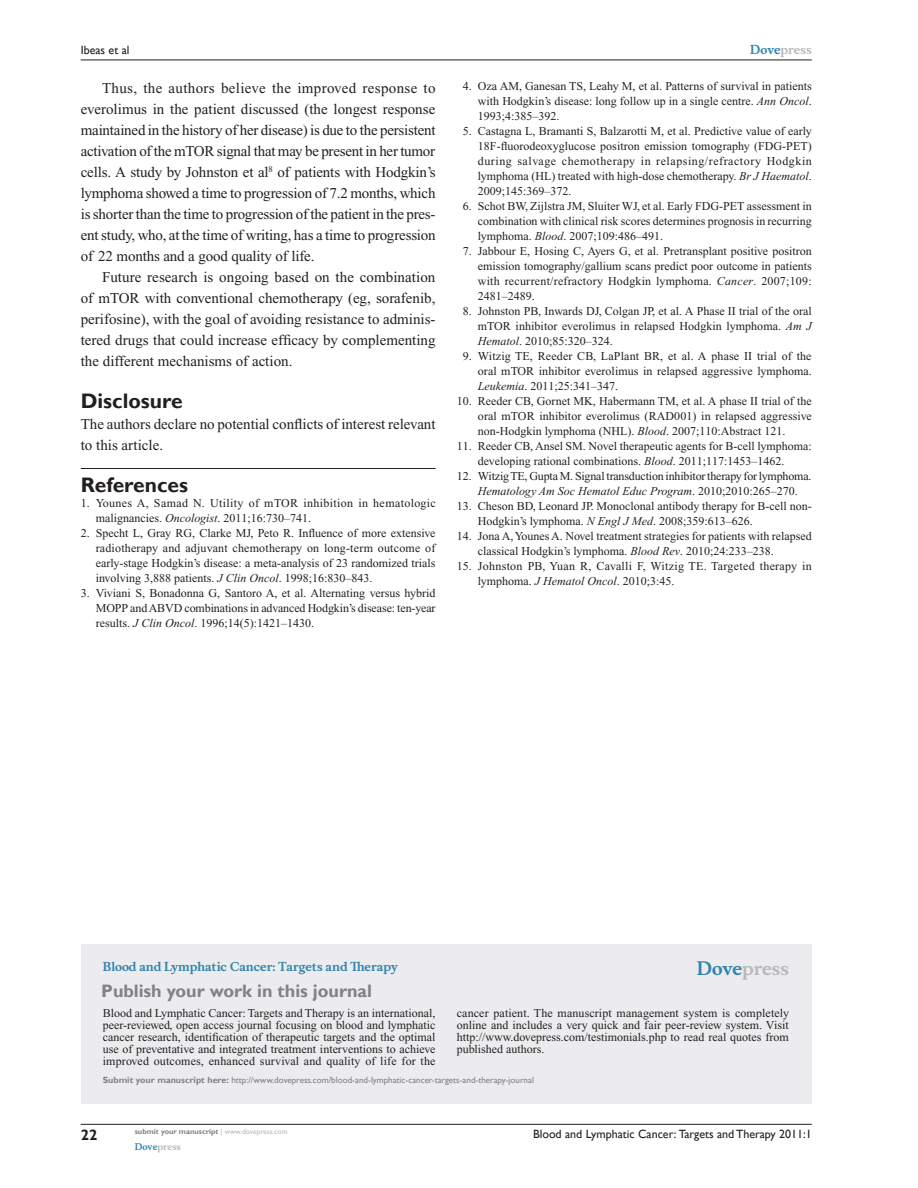
<style>
.page{position:relative;width:918px;height:1188px;background:#fff}
.page>*{position:absolute;margin:0;border:0;box-sizing:border-box;transform-origin:0 0}
.t1{font:700 21px "Gill Sans";color:#231f20}
.t2{font:700 18px "Gill Sans";color:#808285}
.t3{font:700 18px "Musee";color:#b8b9bc}
.t4{font:15px/21px "Times New Roman";color:#231f20;text-align:justify}
.t5{font:700 15px "Gill Sans";color:#231f20}
.t6{font:12px/15px "Times New Roman";color:#231f20;text-align:justify}
.t7{font:12px/15px "Times New Roman";letter-spacing:.03em;color:#231f20}
.t8{font:12px/15px "Times New Roman";letter-spacing:.025em;color:#231f20}
.t9{font:12px "Gill Sans";color:#231f20}
.t10{font:700 12px "Musee";color:#3485ae}
.t11{font:700 12px "Musee";color:#b8b9bc}
.t12{font:9px "Gill Sans";color:#808285}
.t13{font:700 9px "Musee";color:#b8b9bc}
.t14{font:700 7.5px "Gill Sans";color:#808285}
.s1{font-style:italic}
.s2{color:#3485ae}
.s3{font-weight:700}
.s4{font-weight:400;color:#b8b9bc}
</style>
<div class="page">
<div style="left:81px;top:944px;width:731px;height:159px;background:#ececee"></div>
<hr style="left:81px;top:468px;width:355px;height:1px;background:#231f20">
<hr style="left:81px;top:1124px;width:731px;height:1px;background:#231f20">
<hr style="left:81px;top:60px;width:731px;height:1px;background:#231f20">
<p class="t9" style="left:81px;top:43px;width:50px">Ibeas et al</p>
<p class="t4" style="left:81px;top:77px;width:357px;text-indent:21px">Thus, the authors believe the improved response to everolimus in the patient discussed (the longest response maintained in the history of her disease) is due to the persistent activation of the mTOR signal that may be present in her tumor cells. A study by Johnston et al<sup>8</sup> of patients with Hodgkin’s lymphoma showed a time to progression of 7.2 months, which is shorter than the time to progression of the patient in the pres&shy;ent study, who, at the time of writing, has a time to progression of 22 months and a good quality of life.</p>
<p class="t4" style="left:81px;top:266px;width:356px;text-indent:21px">Future research is ongoing based on the combination of mTOR with conventional chemotherapy (eg, sorafenib, perifosine), with the goal of avoiding resistance to adminis&shy;tered drugs that could increase efficacy by complementing the different mechanisms of action.</p>
<h1 class="t1" style="left:81px;top:388px;width:103px">Disclosure</h1>
<p class="t4" style="left:81px;top:413px;width:356px">The authors declare no potential conflicts of interest relevant to this article.</p>
<h1 class="t1" style="left:81px;top:472px;width:109px">References</h1>
<p class="t7" style="left:96px;top:495px;width:342px;text-indent:-15px">1. Younes A, Samad N. Utility of mTOR inhibition in hematologic malignancies. <span class="s1">Oncologist</span>. 2011;16:730–741.</p>
<p class="t6" style="left:96px;top:525px;width:341px;text-indent:-15px">2. Specht L, Gray RG, Clarke MJ, Peto R. Influence of more extensive radiotherapy and adjuvant chemotherapy on long-term outcome of early-stage Hodgkin’s disease: a meta-analysis of 23 randomized trials involving 3,888 patients. <span class="s1">J Clin Oncol</span>. 1998;16:830–843.</p>
<p class="t6" style="left:96px;top:585px;width:341px;text-indent:-15px">3. Viviani S, Bonadonna G, Santoro A, et al. Alternating versus hybrid MOPP and ABVD combinations in advanced Hodgkin’s disease: ten-year results. <span class="s1">J Clin Oncol</span>. 1996;14(5):1421–1430.</p>
<p class="t11" style="left:750px;top:43px;width:63px"><span class="s2">Dove</span>press</p>
<p class="t6" style="left:478px;top:79px;width:335px;text-indent:-15px">4. Oza AM, Ganesan TS, Leahy M, et al. Patterns of survival in patients with Hodgkin’s disease: long follow up in a single centre. <span class="s1">Ann Oncol</span>.<br>1993;4:385–392.</p>
<p class="t6" style="left:478px;top:124px;width:335px;text-indent:-15px">5. Castagna L, Bramanti S, Balzarotti M, et al. Predictive value of early 18F-fluorodeoxyglucose positron emission tomography (FDG-PET) during salvage chemotherapy in relapsing/refractory Hodgkin lymphoma (HL) treated with high-dose chemotherapy. <span class="s1">Br J Haematol</span>.<br>2009;145:369–372.</p>
<p class="t6" style="left:478px;top:199px;width:335px;text-indent:-15px">6. Schot BW, Zijlstra JM, Sluiter WJ, et al. Early FDG-PET assessment in combination with clinical risk scores determines prognosis in recurring lymphoma. <span class="s1">Blood</span>. 2007;109:486–491.</p>
<p class="t6" style="left:478px;top:244px;width:335px;text-indent:-15px">7. Jabbour E, Hosing C, Ayers G, et al. Pretransplant positive positron emission tomography/gallium scans predict poor outcome in patients with recurrent/refractory Hodgkin lymphoma. <span class="s1">Cancer</span>. 2007;109:<br>2481–2489.</p>
<p class="t6" style="left:478px;top:304px;width:335px;text-indent:-15px">8. Johnston PB, Inwards DJ, Colgan JP, et al. A Phase II trial of the oral mTOR inhibitor everolimus in relapsed Hodgkin lymphoma. <span class="s1">Am J Hematol</span>. 2010;85:320–324.</p>
<p class="t6" style="left:478px;top:349px;width:335px;text-indent:-15px">9. Witzig TE, Reeder CB, LaPlant BR, et al. A phase II trial of the oral mTOR inhibitor everolimus in relapsed aggressive lymphoma.<br><span class="s1">Leukemia</span>. 2011;25:341–347.</p>
<p class="t6" style="left:478px;top:394px;width:336px;text-indent:-21px">10. Reeder CB, Gornet MK, Habermann TM, et al. A phase II trial of the oral mTOR inhibitor everolimus (RAD001) in relapsed aggressive non-Hodgkin lymphoma (NHL). <span class="s1">Blood</span>. 2007;110:Abstract 121.</p>
<p class="t6" style="left:457px;top:439px;width:356px;text-align:center">11. Reeder CB, Ansel SM. Novel therapeutic agents for B-cell lymphoma: developing rational combinations. <span class="s1">Blood</span>. 2011;117:1453–1462.</p>
<p class="t6" style="left:457px;top:469px;width:356px;text-align:center">12. Witzig TE, Gupta M. Signal transduction inhibitor therapy for lymphoma.<br><span class="s1">Hematology Am Soc Hematol Educ Program</span>. 2010;2010:265–270.</p>
<p class="t6" style="left:478px;top:499px;width:335px;text-indent:-21px">13. Cheson BD, Leonard JP. Monoclonal antibody therapy for B-cell non-<br>Hodgkin’s lymphoma. <span class="s1">N Engl J Med</span>. 2008;359:613–626.</p>
<p class="t6" style="left:478px;top:529px;width:335px;text-indent:-21px">14. Jona A, Younes A. Novel treatment strategies for patients with relapsed classical Hodgkin’s lymphoma. <span class="s1">Blood Rev</span>. 2010;24:233–238.</p>
<p class="t8" style="left:478px;top:559px;width:335px;text-indent:-21px">15. Johnston PB, Yuan R, Cavalli F, Witzig TE. Targeted therapy in lymphoma. <span class="s1">J Hematol Oncol</span>. 2010;3:45.</p>
<p class="t10" style="left:103px;top:959px;width:297px">Blood and Lymphatic Cancer: Targets and Therapy</p>
<h2 class="t2" style="left:101px;top:980px;width:272px">Publish your work in this journal</h2>
<h2 class="t3" style="left:697px;top:958px;width:94px"><span class="s2">Dove</span>press</h2>
<p class="t6" style="left:103px;top:1007px;width:334px;line-height:12px">Blood and Lymphatic Cancer: Targets and Therapy is an international, peer-reviewed, open access journal focusing on blood and lymphatic cancer research, identification of therapeutic targets and the optimal use of preventative and integrated treatment interventions to achieve improved outcomes, enhanced survival and quality of life for the</p>
<p class="t6" style="left:457px;top:1007px;width:334px;line-height:12px">cancer patient. The manuscript management system is completely online and includes a very quick and fair peer-review system. Visit http://www.dovepress.com/testimonials.php to read real quotes from published authors.</p>
<p class="t12" style="left:103px;top:1075px;width:433px"><span class="s3">Submit your manuscript here:</span> http://www.dovepress.com/blood-and-lymphatic-cancer-targets-and-therapy-journal</p>
<p class="t5" style="left:81px;top:1126px;width:18px">22</p>
<p class="t14" style="left:135px;top:1127px;width:154px">submit your manuscript <span class="s4">| www.dovepress.com</span></p>
<p class="t13" style="left:135px;top:1141px;width:48px"><span class="s2">Dove</span>press</p>
<p class="t9" style="left:533px;top:1127px;width:280px">Blood and Lymphatic Cancer: Targets and Therapy 2011:1</p>
</div>
